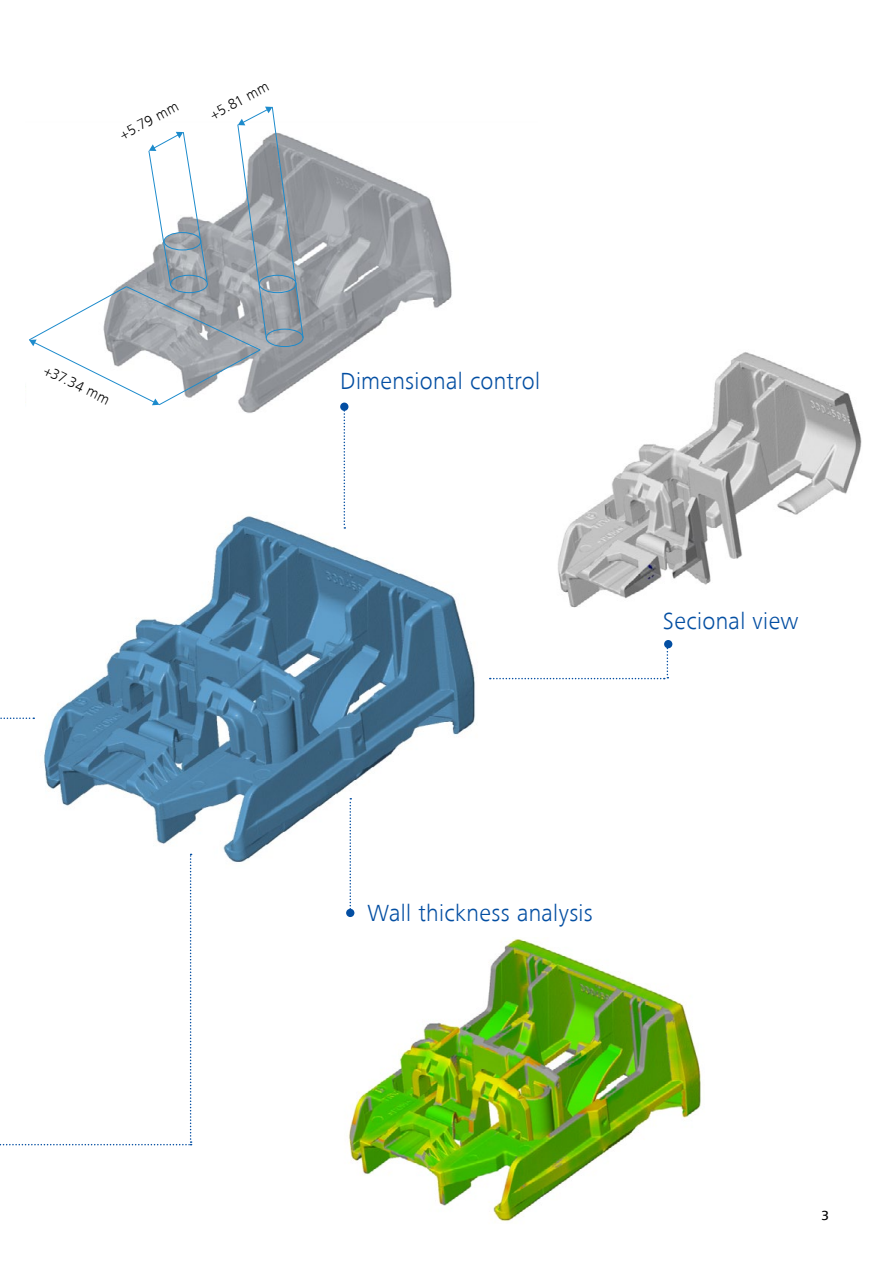
<style>
.page{position:relative;width:893px;height:1263px;background:#fff}
.page>*{position:absolute;margin:0;border:0;box-sizing:border-box;transform-origin:0 0}
.t1{font:300 24px "ZEISS Frutiger Next W1 G";letter-spacing:.015em;color:#034ea2}
.t2{font:300 14.85px "ZEISS Frutiger Next W1 G";color:#000}
.t3{font:500 13.5px "ZEISS Frutiger Next W1 G";color:#000}
</style>
<div class="page">
<img style="left:557px;top:352px;width:305px;height:256px">
<img style="left:348px;top:939px;width:353px;height:283px">
<img style="left:43px;top:529px;width:458px;height:339px">
<svg style="left:350px;top:798px;width:1px;height:111px"></svg>
<svg style="left:29px;top:106px;width:423px;height:423px"></svg>
<svg style="left:0;top:854px;width:192px;height:291px"></svg>
<svg style="left:490px;top:643px;width:178px;height:36px"></svg>
<div style="left:346px;top:909px;width:8px;height:8px;background:#034ea2;border-radius:50%"></div>
<div style="left:340px;top:403px;width:8px;height:8px;background:#034ea2;border-radius:50%"></div>
<div style="left:664px;top:640px;width:8px;height:8px;background:#034ea2;border-radius:50%"></div>
<svg style="left:0;top:717px;width:34px;height:2px"></svg>
<p class="t2" style="left:117px;top:128px;width:65px;rotate:-28deg">+5.79 mm</p>
<p class="t2" style="left:207px;top:108px;width:66px;rotate:-28deg">+5.81 mm</p>
<p class="t2" style="left:49px;top:361px;width:73px;rotate:26deg">+37.34 mm</p>
<p class="t1" style="left:340px;top:367px;width:202px">Dimensional control</p>
<p class="t1" style="left:663px;top:607px;width:137px">Secional view</p>
<p class="t1" style="left:368px;top:899px;width:227px">Wall thickness analysis</p>
<p class="t3" style="left:822px;top:1208px;width:9px">3</p>
</div>
